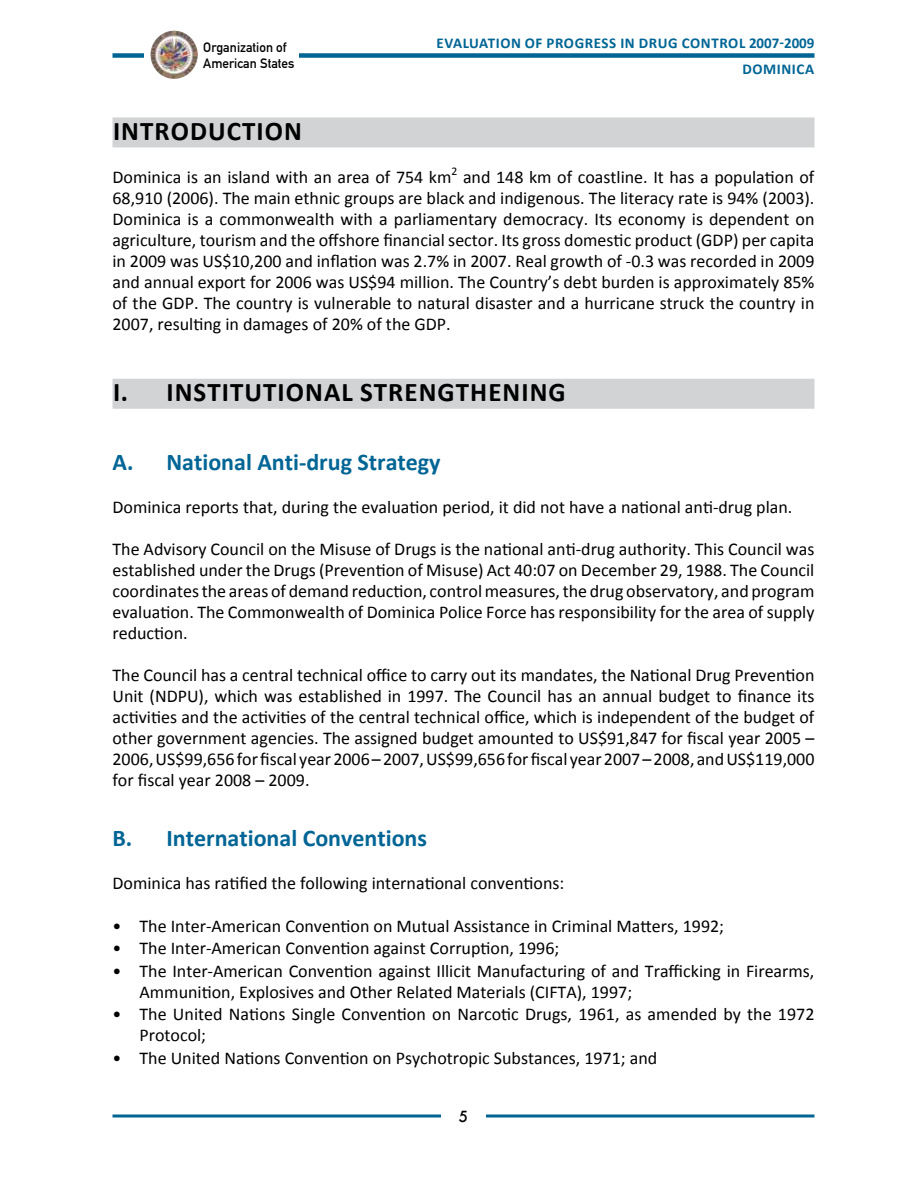
<style>
.page{position:relative;width:918px;height:1188px;background:#fff}
.page>*{position:absolute;margin:0;border:0;box-sizing:border-box;transform-origin:0 0}
.t1{font:700 27px "Calibri";letter-spacing:.04em;color:#000}
.t2{font:700 24px "Calibri";color:#006595}
.t3{font:18px/21px "Calibri";color:#000;text-align:justify}
.t4{font:700 15px/25.5px "Calibri";letter-spacing:.04em;color:#006595}
.t5{font:500 15px "Futura";color:#000}
.t6{font:13.5px/16.2px "DIN Mittelschrift";color:#000}
</style>
<div class="page">
<svg style="left:112px;top:1114px;width:702px;height:4px;background:#3f8baf"></svg>
<div style="left:441px;top:1110px;width:45px;height:18px;background:#fff"></div>
<div style="left:112px;top:53px;width:702px;height:5px;background:#006595"></div>
<div style="left:144px;top:31px;width:155px;height:48px;background:#fff"></div>
<img style="left:150px;top:31px;width:48px;height:48px">
<div style="left:112px;top:117px;width:702px;height:30px;background:#d1d3d4"></div>
<div style="left:112px;top:379px;width:702px;height:30px;background:#d1d3d4"></div>
<p class="t6" style="left:203px;top:39px;width:93px">Organization of<br>American States</p>
<p class="t4" style="left:742px;top:30px;width:73px;text-indent:-306px">EVALUATION OF PROGRESS IN DRUG CONTROL 2007-2009 dominica</p>
<h1 class="t1" style="left:113px;top:114px;width:190px">INTRODUCTION</h1>
<p class="t3" style="left:112px;top:166px;width:704px">Dominica is an island with an area of 754 km<sup>2</sup> and 148 km of coastline. It has a population of 68,910 (2006). The main ethnic groups are black and indigenous. The literacy rate is 94% (2003).<br>Dominica is a commonwealth with a parliamentary democracy. Its economy is dependent on agriculture, tourism and the offshore financial sector. Its gross domestic product (GDP) per capita in 2009 was US$10,200 and inflation was 2.7% in 2007. Real growth of -0.3 was recorded in 2009 and annual export for 2006 was US$94 million. The Country’s debt burden is approximately 85% of the GDP. The country is vulnerable to natural disaster and a hurricane struck the country in 2007, resulting in damages of 20% of the GDP.</p>
<h1 class="t1" style="left:113px;top:375px;width:454px">I. INSTITUTIONAL STRENGTHENING</h1>
<h2 class="t2" style="left:112px;top:447px;width:330px">A. National Anti-drug Strategy</h2>
<p class="t3" style="left:112px;top:496px;width:681px">Dominica reports that, during the evaluation period, it did not have a national anti-drug plan.</p>
<p class="t3" style="left:112px;top:538px;width:704px">The Advisory Council on the Misuse of Drugs is the national anti-drug authority. This Council was established under the Drugs (Prevention of Misuse) Act 40:07 on December 29, 1988. The Council coordinates the areas of demand reduction, control measures, the drug observatory, and program evaluation. The Commonwealth of Dominica Police Force has responsibility for the area of supply reduction.</p>
<p class="t3" style="left:112px;top:664px;width:704px">The Council has a central technical office to carry out its mandates, the National Drug Prevention Unit (NDPU), which was established in 1997. The Council has an annual budget to finance its activities and the activities of the central technical office, which is independent of the budget of other government agencies. The assigned budget amounted to US$91,847 for fiscal year 2005 – 2006, US$99,656 for fiscal year 2006 – 2007, US$99,656 for fiscal year 2007 – 2008, and US$119,000 for fiscal year 2008 – 2009.</p>
<h2 class="t2" style="left:112px;top:823px;width:316px">B. International Conventions</h2>
<p class="t3" style="left:112px;top:873px;width:453px">Dominica has ratified the following international conventions:</p>
<p class="t3" style="left:112px;top:915px;width:613px">• The Inter-American Convention on Mutual Assistance in Criminal Matters, 1992;</p>
<p class="t3" style="left:112px;top:938px;width:448px">• The Inter-American Convention against Corruption, 1996;</p>
<p class="t3" style="left:140px;top:960px;width:676px;text-indent:-27px">• The Inter-American Convention against Illicit Manufacturing of and Trafficking in Firearms,<br>Ammunition, Explosives and Other Related Materials (CIFTA), 1997;</p>
<p class="t3" style="left:140px;top:1004px;width:677px;text-indent:-27px">• The United Nations Single Convention on Narcotic Drugs, 1961, as amended by the 1972<br>Protocol;</p>
<p class="t3" style="left:112px;top:1047px;width:546px">• The United Nations Convention on Psychotropic Substances, 1971; and</p>
<p class="t5" style="left:459px;top:1107px;width:11px">5</p>
</div>
